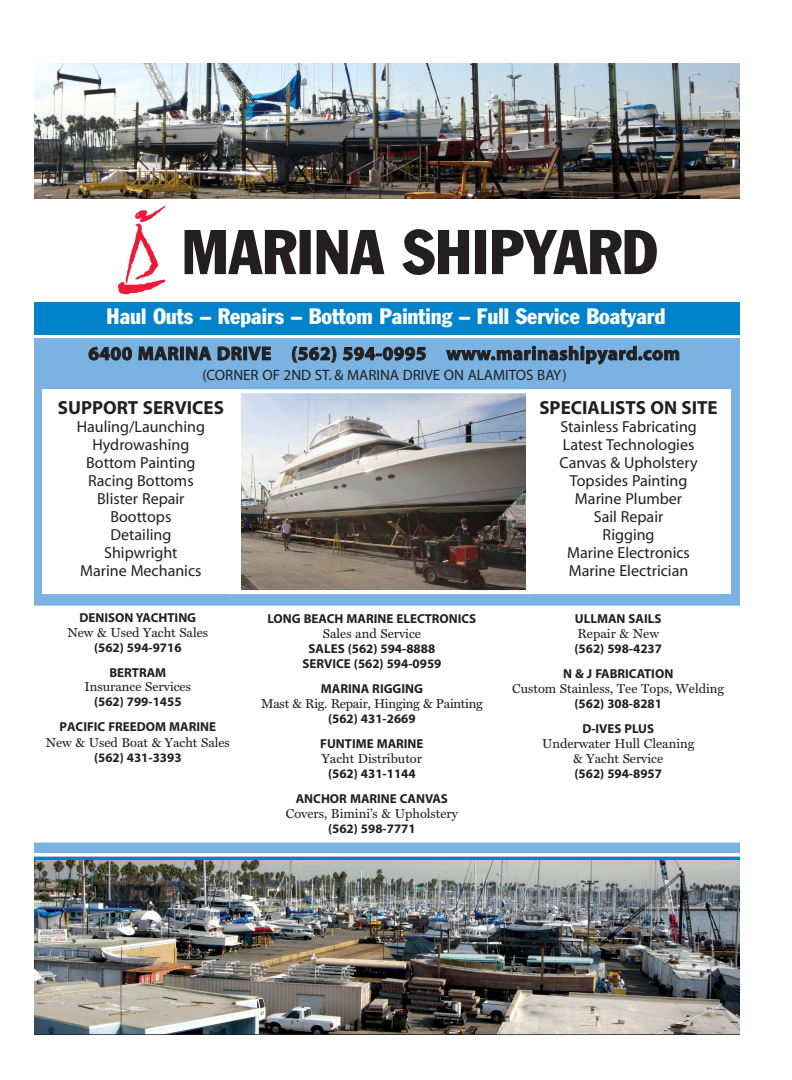
<style>
.page{position:relative;width:792px;height:1080px;background:#fff}
.page>*{position:absolute;margin:0;border:0;box-sizing:border-box;transform-origin:0 0}
.t1{font:condensed 62px "Franklin Gothic";color:#231f20}
.t2{font:condensed 22px "Franklin Gothic";color:#fff}
.t3{font:700 19px "Myriad";letter-spacing:.03em;color:#231f20}
.t4{font:700 19px "Myriad";color:#231f20}
.t5{font:16px/18px "Myriad";color:#231f20;text-align:center}
.t6{font:15px "Myriad";color:#231f20}
.t7{font:700 13px/25px "Myriad";color:#231f20;text-align:center}
.t8{font:13px/15px "Miller Text";color:#231f20;text-align:center}
.t9{font:13px "Miller Text";letter-spacing:-.02em;color:#231f20}
.t10{font:700 13px "Myriad Pro";color:#231f20}
</style>
<div class="page">
<img style="left:34px;top:860px;width:706px;height:175px">
<div style="left:34px;top:338px;width:706px;height:515px;background:#7ab3e1"></div>
<img style="left:34px;top:63px;width:706px;height:136px">
<img style="left:241px;top:394px;width:285px;height:195px">
<div style="left:229px;top:389px;width:302px;height:205px;border:4px solid #fff"></div>
<div style="left:34px;top:302px;width:706px;height:33px;background:#0083ca"></div>
<div style="left:34px;top:606px;width:706px;height:236px;background:#fff"></div>
<div style="left:527px;top:389px;width:204px;height:205px;background:#fff"></div>
<div style="left:42px;top:389px;width:199px;height:205px;background:#fff"></div>
<hr style="left:34px;top:857px;width:706px;height:3px;background:#0083ca">
<img style="left:118px;top:206px;width:48px;height:89px">
<h1 class="t1" style="left:182px;top:214px;width:477px">MARINA SHIPYARD</h1>
<h2 class="t2" style="left:107px;top:303px;width:561px">Haul Outs – Repairs – Bottom Painting – Full Service Boatyard</h2>
<h3 class="t3" style="left:88px;top:344px;width:593px">6400 MARINA DRIVE (562) 594-0995 www.marinashipyard.com</h3>
<p class="t6" style="left:202px;top:367px;width:366px">(CORNER OF 2ND ST. &amp; MARINA DRIVE ON ALAMITOS BAY)</p>
<h3 class="t4" style="left:58px;top:398px;width:168px">SUPPORT SERVICES</h3>
<p class="t5" style="left:77px;top:418px;width:130px">Hauling/Launching<br>Hydrowashing<br>Bottom Painting<br>Racing Bottoms<br>Blister Repair<br>Boottops<br>Detailing<br>Shipwright<br>Marine Mechanics</p>
<p class="t7" style="left:80px;top:606px;width:118px">DENISON YACHTING</p>
<p class="t8" style="left:67px;top:625px;width:142px">New &amp; Used Yacht Sales</p>
<p class="t7" style="left:94px;top:636px;width:89px">(562) 594-9716<br>BERTRAM</p>
<p class="t8" style="left:85px;top:679px;width:108px">Insurance Services</p>
<p class="t7" style="left:94px;top:690px;width:89px">(562) 799-1455</p>
<p class="t10" style="left:60px;top:718px;width:158px">PACIFIC FREEDOM MARINE</p>
<p class="t8" style="left:46px;top:735px;width:186px">New &amp; Used Boat &amp; Yacht Sales</p>
<p class="t7" style="left:94px;top:745px;width:89px">(562) 431-3393</p>
<p class="t7" style="left:267px;top:606px;width:210px">LONG BEACH MARINE ELECTRONICS</p>
<p class="t8" style="left:323px;top:626px;width:100px">Sales and Service</p>
<p class="t7" style="left:302px;top:641px;width:141px;line-height:15px">SALES (562) 594-8888<br>SERVICE (562) 594-0959</p>
<p class="t7" style="left:321px;top:676px;width:104px">MARINA RIGGING</p>
<p class="t9" style="left:261px;top:696px;width:223px">Mast &amp; Rig. Repair, Hinging &amp; Painting</p>
<p class="t7" style="left:320px;top:706px;width:105px">(562) 431-2669<br>FUNTIME MARINE</p>
<p class="t8" style="left:322px;top:751px;width:102px">Yacht Distributor</p>
<p class="t7" style="left:296px;top:761px;width:154px">(562) 431-1144<br>ANCHOR MARINE CANVAS</p>
<p class="t8" style="left:286px;top:806px;width:173px">Covers, Bimini’s &amp; Upholstery</p>
<p class="t7" style="left:328px;top:816px;width:89px">(562) 598-7771</p>
<h3 class="t4" style="left:539px;top:398px;width:180px">SPECIALISTS ON SITE</h3>
<p class="t5" style="left:560px;top:419px;width:140px">Stainless Fabricating<br>Latest Technologies<br>Canvas &amp; Upholstery<br>Topsides Painting<br>Marine Plumber<br>Sail Repair<br>Rigging<br>Marine Electronics<br>Marine Electrician</p>
<p class="t7" style="left:575px;top:606px;width:88px">ULLMAN SAILS</p>
<p class="t8" style="left:578px;top:625px;width:83px">Repair &amp; New</p>
<p class="t7" style="left:563px;top:636px;width:112px">(562) 598-4237<br>N &amp; J FABRICATION</p>
<p class="t8" style="left:512px;top:680px;width:214px">Custom Stainless, Tee Tops, Welding</p>
<p class="t7" style="left:575px;top:691px;width:89px">(562) 308-8281<br>D-IVES PLUS</p>
<p class="t8" style="left:542px;top:735px;width:154px">Underwater Hull Cleaning &amp; Yacht Service</p>
<p class="t7" style="left:575px;top:761px;width:89px">(562) 594-8957</p>
</div>
